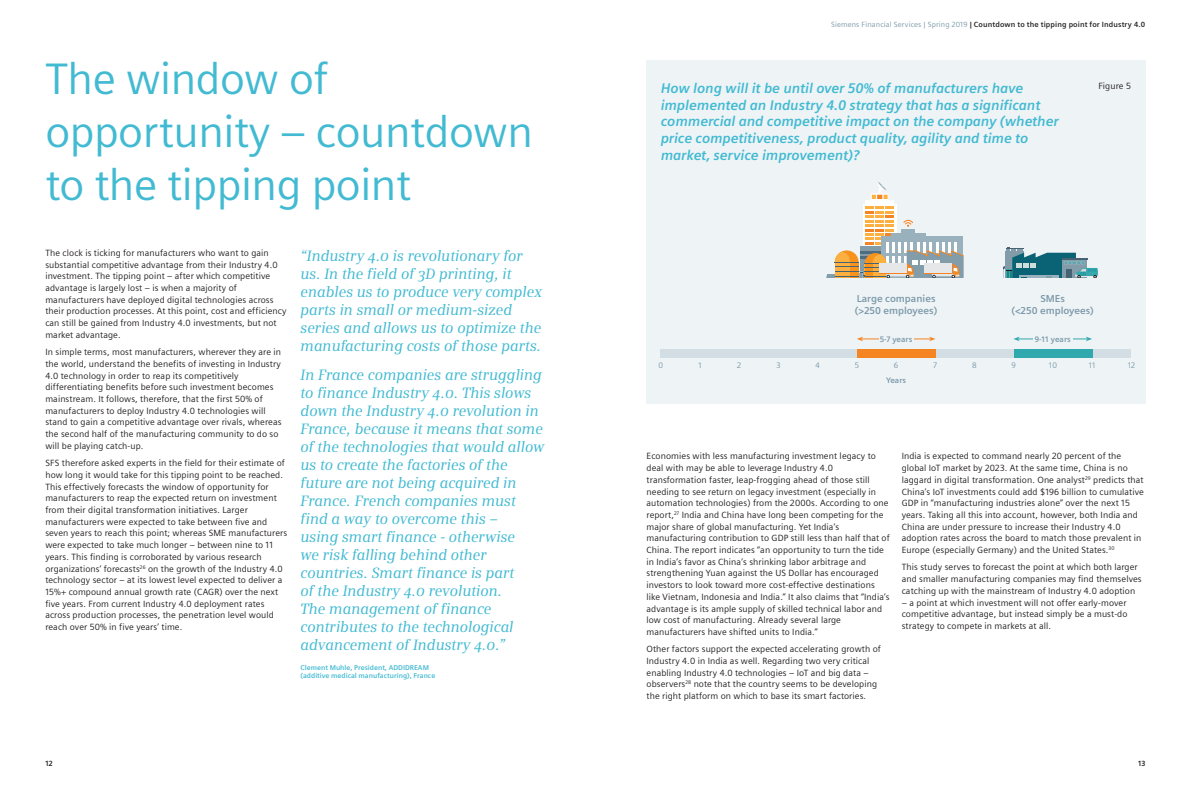
<style>
.page{position:relative;width:1191px;height:794px;background:#fff}
.page>*{position:absolute;margin:0;border:0;box-sizing:border-box;transform-origin:0 0}
._01__Headline__44pt{font:44px/52.8px "Siemens Sans";letter-spacing:-.01em;color:#41bad2}
._05__Quote__18pt_120{font:italic 15px/18px "Siemens Serif";color:#41bad2}
._02__Subhead_Intro{font:italic 700 14px/16.8px "Siemens Sans";letter-spacing:-.01em;color:#41bad2}
._02__Subhead_Intro-2{font:700 10px/12px "Siemens Sans";color:#7b99a9;text-align:center}
._04__Body_text__9pt{font:9px/11.7px "Siemens Sans";letter-spacing:.01em;color:#231f20}
._02__Subhead_Intro-3{font:700 8px "Siemens Sans";color:#7b99a9}
._02__Subhead_Intro-4{font:8px "Siemens Sans";color:#7b99a9}
.t1{font:700 7.5px "Siemens Sans";letter-spacing:.015em;color:#231f20}
._05__Quote__18pt_120-2{font:700 7px/8.4px "Siemens Sans";color:#41bad2}
.s1{font-weight:400;color:#7b99a9}
</style>
<div class="page">
<div style="left:646px;top:60px;width:499px;height:343px;background:#eef3f6"></div>
<div style="left:660px;top:349px;width:471px;height:8px;background:#d2dde4"></div>
<hr style="left:861px;top:339px;width:69px;height:1px;background:#f58523">
<svg style="left:857px;top:337px;width:6px;height:4px"></svg>
<svg style="left:929px;top:337px;width:6px;height:4px"></svg>
<div style="left:879px;top:335px;width:34px;height:7px;background:#eef3f6"></div>
<hr style="left:1018px;top:339px;width:69px;height:1px;background:#2fa8ae">
<svg style="left:1013px;top:337px;width:6px;height:4px"></svg>
<svg style="left:1085px;top:337px;width:7px;height:4px"></svg>
<div style="left:1033px;top:335px;width:39px;height:7px;background:#eef3f6"></div>
<div style="left:857px;top:349px;width:78px;height:8px;background:#f58523"></div>
<div style="left:1013px;top:349px;width:79px;height:8px;background:#2fa8ae"></div>
<hr style="left:865px;top:200px;width:28px;height:4px;background:#fff">
<div style="left:863px;top:204px;width:33px;height:77px;background:#fff"></div>
<svg style="left:871px;top:182px;width:18px;height:18px"></svg>
<svg style="left:826px;top:206px;width:138px;height:72px"></svg>
<div style="left:816px;top:278px;width:159px;height:6px;background:#eef3f6"></div>
<svg style="left:1003px;top:247px;width:95px;height:31px"></svg>
<p class="_01__Headline__44pt" style="left:45px;top:53px;width:489px">The window of opportunity – countdown to the tipping point</p>
<p class="_05__Quote__18pt_120" style="left:300px;top:246px;width:243px">“Industry 4.0 is revolutionary for us. In the field of 3D printing, it enables us to produce very complex parts in small or medium-sized series and allows us to optimize the manufacturing costs of those parts.</p>
<p class="_05__Quote__18pt_120" style="left:300px;top:366px;width:245px">In France companies are struggling to finance Industry 4.0. This slows down the Industry 4.0 revolution in<br>France, because it means that some of the technologies that would allow us to create the factories of the future are not being acquired in<br>France. French companies must find a way to overcome this –<br>using smart finance - otherwise<br>we risk falling behind other countries. Smart finance is part<br>of the Industry 4.0 revolution.<br>The management of finance contributes to the technological advancement of Industry 4.0.”</p>
<p class="_05__Quote__18pt_120-2" style="left:300px;top:663px;width:136px">Clement Muhle, President, ADDIDREAM (additive medical manufacturing), France</p>
<p class="_04__Body_text__9pt" style="left:45px;top:247px;width:243px">The clock is ticking for manufacturers who want to gain substantial competitive advantage from their Industry 4.0 investment. The tipping point – after which competitive advantage is largely lost – is when a majority of manufacturers have deployed digital technologies across their production processes. At this point, cost and efficiency can still be gained from Industry 4.0 investments, but not market advantage.</p>
<p class="_04__Body_text__9pt" style="left:45px;top:346px;width:238px">In simple terms, most manufacturers, wherever they are in the world, understand the benefits of investing in Industry 4.0 technology in order to reap its competitively differentiating benefits before such investment becomes mainstream. It follows, therefore, that the first 50% of manufacturers to deploy Industry 4.0 technologies will stand to gain a competitive advantage over rivals, whereas the second half of the manufacturing community to do so will be playing catch-up.</p>
<p class="_04__Body_text__9pt" style="left:45px;top:457px;width:243px">SFS therefore asked experts in the field for their estimate of how long it would take for this tipping point to be reached.<br>This effectively forecasts the window of opportunity for manufacturers to reap the expected return on investment from their digital transformation initiatives. Larger manufacturers were expected to take between five and seven years to reach this point; whereas SME manufacturers were expected to take much longer – between nine to 11 years. This finding is corroborated by various research organizations’ forecasts<sup>26</sup> on the growth of the Industry 4.0 technology sector – at its lowest level expected to deliver a 15%+ compound annual growth rate (CAGR) over the next five years. From current Industry 4.0 deployment rates across production processes, the penetration level would reach over 50% in five years’ time.</p>
<p class="t1" style="left:831px;top:20px;width:315px"><span class="s1">Siemens Financial Services | Spring 2019</span> | Countdown to the tipping point for Industry 4.0</p>
<p class="_02__Subhead_Intro" style="left:660px;top:80px;width:399px">How long will it be until over 50% of manufacturers have implemented an Industry 4.0 strategy that has a significant commercial and competitive impact on the company (whether price competitiveness, product quality, agility and time to market, service improvement)?</p>
<p class="_04__Body_text__9pt" style="left:1098px;top:80px;width:34px">Figure 5</p>
<p class="_02__Subhead_Intro-2" style="left:855px;top:292px;width:84px;text-align:left">Large companies (&gt;250 employees)</p>
<p class="_02__Subhead_Intro-3" style="left:880px;top:334px;width:34px">5-7 years</p>
<p class="_02__Subhead_Intro-3" style="left:1034px;top:334px;width:38px">9-11 years</p>
<p class="_02__Subhead_Intro-3" style="left:886px;top:375px;width:22px">Years</p>
<p class="_02__Subhead_Intro-2" style="left:1011px;top:292px;width:84px">SMEs<br>(&lt;250 employees)</p>
<p class="_02__Subhead_Intro-4" style="left:658px;top:361px;width:6px">0</p>
<p class="_02__Subhead_Intro-4" style="left:698px;top:361px;width:5px">1</p>
<p class="_02__Subhead_Intro-4" style="left:737px;top:361px;width:6px">2</p>
<p class="_02__Subhead_Intro-4" style="left:776px;top:361px;width:6px">3</p>
<p class="_02__Subhead_Intro-4" style="left:815px;top:361px;width:6px">4</p>
<p class="_02__Subhead_Intro-4" style="left:854px;top:361px;width:6px">5</p>
<p class="_02__Subhead_Intro-4" style="left:894px;top:361px;width:6px">6</p>
<p class="_02__Subhead_Intro-4" style="left:933px;top:361px;width:5px">7</p>
<p class="_02__Subhead_Intro-4" style="left:972px;top:361px;width:6px">8</p>
<p class="_02__Subhead_Intro-4" style="left:1011px;top:361px;width:6px">9</p>
<p class="_02__Subhead_Intro-4" style="left:1049px;top:361px;width:10px">10</p>
<p class="_02__Subhead_Intro-4" style="left:1088px;top:361px;width:8px">11</p>
<p class="_02__Subhead_Intro-4" style="left:1127px;top:361px;width:9px">12</p>
<p class="_04__Body_text__9pt" style="left:646px;top:450px;width:245px">Economies with less manufacturing investment legacy to deal with may be able to leverage Industry 4.0 transformation faster, leap-frogging ahead of those still needing to see return on legacy investment (especially in automation technologies) from the 2000s. According to one report,<sup>27</sup> India and China have long been competing for the major share of global manufacturing. Yet India’s manufacturing contribution to GDP still less than half that of China. The report indicates “an opportunity to turn the tide in India’s favor as China’s shrinking labor arbitrage and strengthening Yuan against the US Dollar has encouraged investors to look toward more cost-effective destinations like Vietnam, Indonesia and India.” It also claims that “India’s advantage is its ample supply of skilled technical labor and low cost of manufacturing. Already several large manufacturers have shifted units to India.”</p>
<p class="_04__Body_text__9pt" style="left:646px;top:643px;width:236px">Other factors support the expected accelerating growth of Industry 4.0 in India as well. Regarding two very critical enabling Industry 4.0 technologies – IoT and big data – observers<sup>28</sup> note that the country seems to be developing the right platform on which to base its smart factories.</p>
<p class="_04__Body_text__9pt" style="left:901px;top:450px;width:244px">India is expected to command nearly 20 percent of the global IoT market by 2023. At the same time, China is no laggard in digital transformation. One analyst<sup>29</sup> predicts that China’s IoT investments could add $196 billion to cumulative GDP in “manufacturing industries alone” over the next 15 years. Taking all this into account, however, both India and China are under pressure to increase their Industry 4.0 adoption rates across the board to match those prevalent in Europe (especially Germany) and the United States.<sup>30</sup></p>
<p class="_04__Body_text__9pt" style="left:901px;top:561px;width:241px">This study serves to forecast the point at which both larger and smaller manufacturing companies may find themselves catching up with the mainstream of Industry 4.0 adoption</p>
<p class="_04__Body_text__9pt" style="left:901px;top:596px;width:227px;text-align:justify">– a point at which investment will not offer early-mover competitive advantage, but instead simply be a must-do strategy to compete in markets at all.</p>
<p class="t1" style="left:45px;top:759px;width:9px">12</p>
<p class="t1" style="left:1138px;top:759px;width:9px">13</p>
</div>
